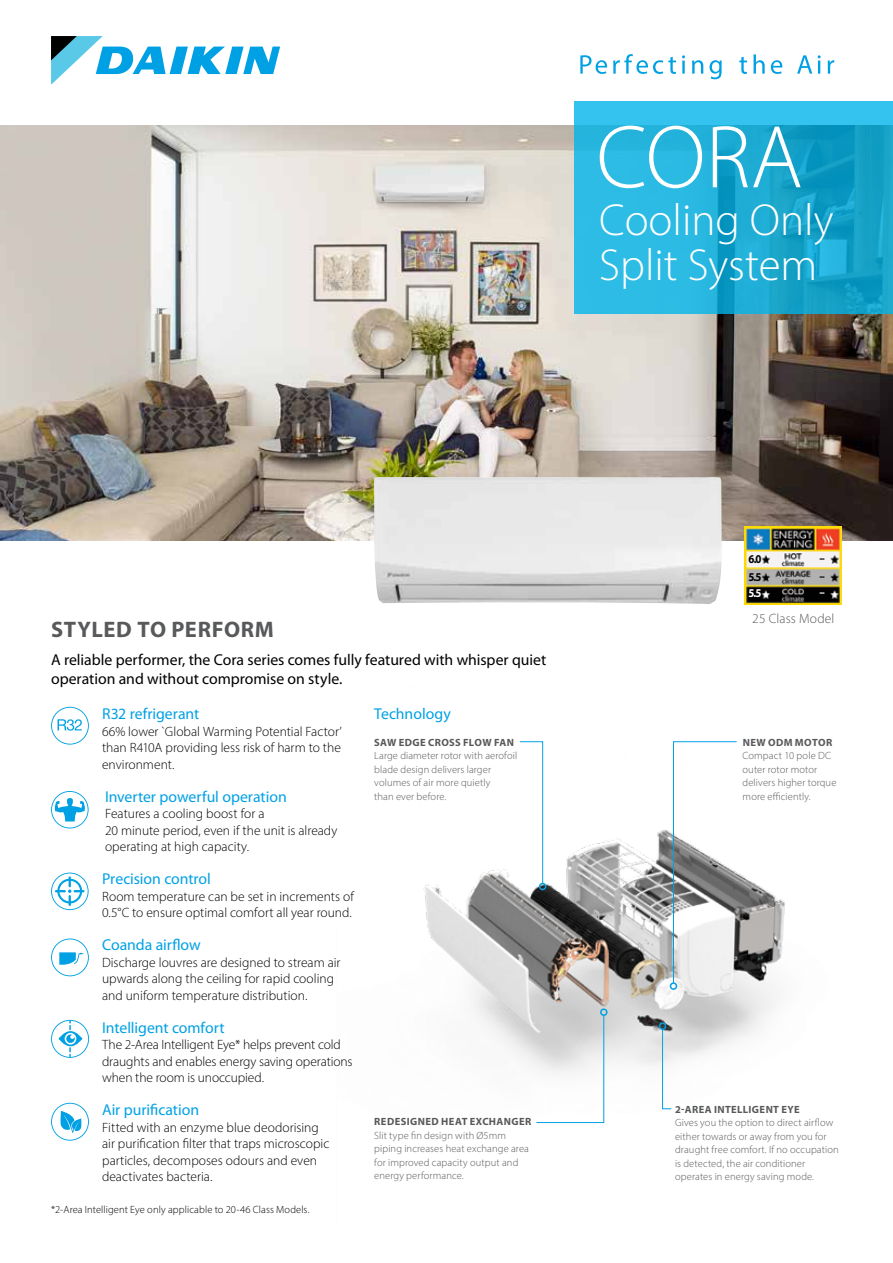
<style>
.page{position:relative;width:893px;height:1263px;background:#fff}
.page>*{position:absolute;margin:0;border:0;box-sizing:border-box;transform-origin:0 0}
.t1{font:300 90px "Myriad Pro";color:#fff}
.t2{font:300 45px/45px "Myriad Pro";color:#fff}
.t3{font:700 22.5px "Myriad Pro";letter-spacing:.03em;color:#58595b}
.t4{font:15.75px "Myriad Pro";color:#00a1e4}
.t5{font:15.75px/19.5px "Myriad Pro";color:#000}
.t6{font:300 13.5px/16.5px "Myriad Pro";color:#000}
.t7{font:300 13.5px "Myriad Pro";letter-spacing:.01em;color:#58595b}
.t8{font:700 12px/18px "Myriad Pro";color:#000;scale:.9 1}
.t9{font:700 12px "Myriad Pro";color:#fff;scale:.9 1}
.t10{font:300 10.5px/13.5px "Myriad Pro";letter-spacing:.01em;color:#58595b}
.t11{font:700 10.5px "Myriad Pro";letter-spacing:.04em;color:#58595b}
.t12{font:300 10.5px "Myriad Pro";letter-spacing:.01em;color:#000}
</style>
<div class="page">
<img style="left:66px;top:600px;width:776px;height:524px">
<img style="left:0;top:125px;width:893px;height:415px">
<svg style="left:51px;top:36px;width:229px;height:49px"></svg>
<svg style="left:580px;top:55px;width:27px;height:19px"></svg>
<svg style="left:613px;top:54px;width:63px;height:20px"></svg>
<svg style="left:682px;top:55px;width:3px;height:19px"></svg>
<svg style="left:692px;top:60px;width:11px;height:14px"></svg>
<svg style="left:709px;top:60px;width:13px;height:19px"></svg>
<svg style="left:739px;top:57px;width:8px;height:17px"></svg>
<svg style="left:754px;top:54px;width:11px;height:20px"></svg>
<svg style="left:771px;top:60px;width:11px;height:14px"></svg>
<svg style="left:797px;top:55px;width:15px;height:19px"></svg>
<svg style="left:818px;top:55px;width:3px;height:19px"></svg>
<svg style="left:828px;top:60px;width:6px;height:14px"></svg>
<svg style="left:574px;top:101px;width:319px;height:213px;background:#20afd7"></svg>
<img style="left:745px;top:526px;width:97px;height:78px">
<svg style="left:51px;top:707px;width:38px;height:38px"></svg>
<svg style="left:51px;top:791px;width:38px;height:37px"></svg>
<svg style="left:51px;top:872px;width:38px;height:38px"></svg>
<svg style="left:51px;top:938px;width:38px;height:38px"></svg>
<svg style="left:51px;top:1020px;width:38px;height:38px"></svg>
<svg style="left:51px;top:1103px;width:38px;height:38px"></svg>
<svg style="left:662px;top:1028px;width:10px;height:81px"></svg>
<div style="left:659px;top:1022px;width:7px;height:8px;border:2px solid #00a1e4;border-radius:50%"></div>
<img style="left:374px;top:477px;width:12px;height:126px">
<svg style="left:519px;top:741px;width:24px;height:143px"></svg>
<div style="left:539px;top:883px;width:7px;height:7px;border:2px solid #00a1e4;border-radius:50%"></div>
<svg style="left:673px;top:741px;width:64px;height:243px"></svg>
<div style="left:670px;top:982px;width:7px;height:8px;border:2px solid #00a1e4;border-radius:50%"></div>
<svg style="left:536px;top:1014px;width:68px;height:109px"></svg>
<div style="left:600px;top:1008px;width:8px;height:8px;border:2px solid #00a1e4;border-radius:50%"></div>
<h1 class="t1" style="left:596px;top:103px;width:208px">CORA</h1>
<h2 class="t2" style="left:599px;top:197px;width:236px">Cooling Only<br>Split System</h2>
<h3 class="t3" style="left:51px;top:614px;width:224px">STYLED TO PERFORM</h3>
<p class="t5" style="left:51px;top:649px;width:497px">A reliable performer, the Cora series comes fully featured with whisper quiet operation and without compromise on style.</p>
<p class="t4" style="left:102px;top:704px;width:99px">R32 refrigerant</p>
<p class="t6" style="left:102px;top:723px;width:241px;text-align:justify">66% lower `Global Warming Potential Factor’ than R410A providing less risk of harm to the environment.</p>
<p class="t4" style="left:105px;top:787px;width:183px">Inverter powerful operation</p>
<p class="t6" style="left:105px;top:805px;width:234px">Features a cooling boost for a<br>20 minute period, even if the unit is already operating at high capacity.</p>
<p class="t4" style="left:102px;top:869px;width:110px">Precision control</p>
<p class="t6" style="left:102px;top:888px;width:253px">Room temperature can be set in increments of<br>0.5°C to ensure optimal comfort all year round.</p>
<p class="t4" style="left:102px;top:935px;width:100px">Coanda airflow</p>
<p class="t6" style="left:102px;top:954px;width:240px">Discharge louvres are designed to stream air upwards along the ceiling for rapid cooling and uniform temperature distribution.</p>
<p class="t4" style="left:102px;top:1018px;width:124px">Intelligent comfort</p>
<p class="t6" style="left:102px;top:1036px;width:252px">The 2-Area Intelligent Eye* helps prevent cold draughts and enables energy saving operations when the room is unoccupied.</p>
<p class="t4" style="left:102px;top:1100px;width:99px">Air purification</p>
<p class="t6" style="left:102px;top:1119px;width:229px">Fitted with an enzyme blue deodorising air purification filter that traps microscopic particles, decomposes odours and even deactivates bacteria.</p>
<p class="t12" style="left:51px;top:1203px;width:260px">*2-Area Intelligent Eye only applicable to 20-46 Class Models.</p>
<p class="t4" style="left:374px;top:704px;width:78px">Technology</p>
<p class="t11" style="left:374px;top:735px;width:141px">SAW EDGE CROSS FLOW FAN</p>
<p class="t10" style="left:374px;top:749px;width:145px">Large diameter rotor with aerofoil blade design delivers larger volumes of air more quietly<br>than ever before.</p>
<p class="t11" style="left:374px;top:1115px;width:159px">REDESIGNED HEAT EXCHANGER</p>
<p class="t10" style="left:374px;top:1128px;width:156px">Slit type fin design with Ø5mm piping increases heat exchange area for improved capacity output and energy performance.</p>
<p class="t8" style="left:749px;top:549px;width:16px">6.0<br>5.5</p>
<p class="t9" style="left:749px;top:585px;width:16px">5.5</p>
<p class="t8" style="left:819px;top:549px;width:7px">– –</p>
<p class="t9" style="left:819px;top:585px;width:7px">–</p>
<p class="t7" style="left:752px;top:611px;width:84px">25 Class Model</p>
<p class="t11" style="left:743px;top:735px;width:91px">NEW ODM MOTOR</p>
<p class="t10" style="left:743px;top:749px;width:95px">Compact 10 pole DC outer rotor motor delivers higher torque more efficiently.</p>
<p class="t11" style="left:675px;top:1102px;width:126px">2-AREA INTELLIGENT EYE</p>
<p class="t10" style="left:675px;top:1116px;width:165px">Gives you the option to direct airflow either towards or away from you for draught free comfort. If no occupation is detected, the air conditioner operates in energy saving mode.</p>
</div>
